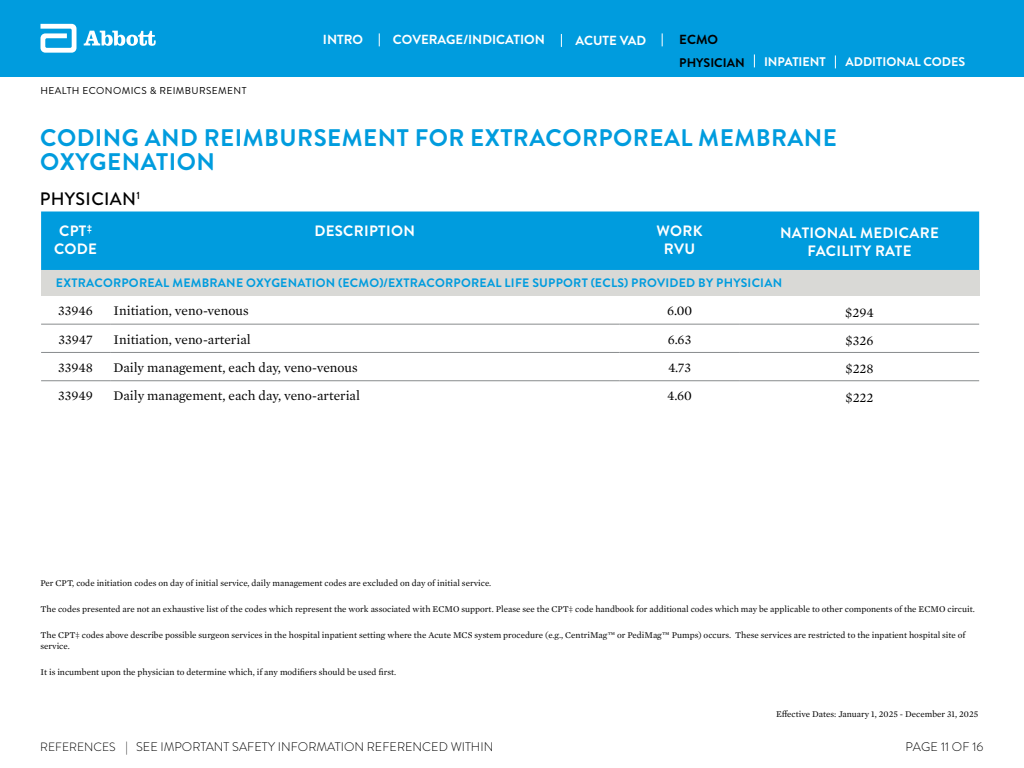
<style>
.page{position:relative;width:1024px;height:768px;background:#fff}
.page>*{position:absolute;margin:0;border:0;box-sizing:border-box;transform-origin:0 0}
.t1{font:700 24px/24px "Brandon Grotesque";letter-spacing:.02em;color:#009cde}
.t2{font:500 18px "Brandon Grotesque";letter-spacing:.02em;color:#000}
.t3{font:700 15px/18px "Brandon Grotesque";letter-spacing:.02em;color:#fff;text-align:center}
.t4{font:13.5px "Mercury Text G1";color:#000}
.t5{font:700 13.15px "Brandon Grotesque";color:#fff}
.t6{font:700 13.15px "Brandon Grotesque";color:#000}
.t7{font:300 12.5px "Brandon Grotesque";color:#000}
.t8{font:700 12.5px "Brandon Grotesque";color:#fff}
.t9{font:700 12.5px "Brandon Grotesque";color:#000}
.t10{font:700 12.25px "Brandon Grotesque";letter-spacing:.02em;color:#009cde}
.t11{font:10px "Brandon Grotesque";letter-spacing:.04em;color:#000}
.t12{font:9px/10.8px "Mercury Text G1";color:#000}
.s1{font-size:12px}
</style>
<div class="page">
<div style="left:0;top:0;width:1024px;height:76px;background:#009cde"></div>
<svg style="left:41px;top:24px;width:36px;height:29px"></svg>
<svg style="left:84px;top:31px;width:72px;height:15px"></svg>
<svg style="left:379px;top:33px;width:1px;height:13px"></svg>
<svg style="left:561px;top:34px;width:1px;height:13px"></svg>
<svg style="left:662px;top:33px;width:1px;height:13px"></svg>
<svg style="left:754px;top:54px;width:1px;height:13px"></svg>
<svg style="left:835px;top:55px;width:1px;height:13px"></svg>
<div style="left:41px;top:212px;width:938px;height:58px;background:#009cde"></div>
<div style="left:41px;top:270px;width:938px;height:26px;background:#d9d9d6"></div>
<hr style="left:41px;top:324px;width:69px;height:1px;background:#888b8d">
<hr style="left:110px;top:324px;width:509px;height:1px;background:#888b8d">
<hr style="left:619px;top:324px;width:121px;height:1px;background:#888b8d">
<hr style="left:740px;top:324px;width:239px;height:1px;background:#888b8d">
<hr style="left:41px;top:352px;width:69px;height:1px;background:#888b8d">
<hr style="left:110px;top:352px;width:509px;height:1px;background:#888b8d">
<hr style="left:619px;top:352px;width:121px;height:1px;background:#888b8d">
<hr style="left:740px;top:352px;width:239px;height:1px;background:#888b8d">
<hr style="left:41px;top:380px;width:69px;height:1px;background:#888b8d">
<hr style="left:110px;top:380px;width:509px;height:1px;background:#888b8d">
<hr style="left:619px;top:380px;width:121px;height:1px;background:#888b8d">
<hr style="left:740px;top:380px;width:239px;height:1px;background:#888b8d">
<h3 class="t5" style="left:323px;top:30px;width:42px">INTRO</h3>
<h3 class="t5" style="left:393px;top:30px;width:153px">COVERAGE/INDICATION</h3>
<h3 class="t5" style="left:575px;top:31px;width:72px">ACUTE VAD</h3>
<h3 class="t6" style="left:679px;top:30px;width:40px">ECMO</h3>
<h3 class="t9" style="left:679px;top:54px;width:67px">PHYSICIAN</h3>
<h3 class="t8" style="left:764px;top:53px;width:63px">INPATIENT</h3>
<p class="t11" style="left:40px;top:83px;width:208px">HEALTH ECONOMICS &amp; REIMBURSEMENT</p>
<h1 class="t1" style="left:40px;top:126px;width:798px">CODING AND REIMBURSEMENT FOR EXTRACORPOREAL MEMBRANE<br>OXYGENATION</h1>
<h2 class="t2" style="left:40px;top:187px;width:102px">PHYSICIAN<sup>1</sup></h2>
<h3 class="t8" style="left:846px;top:53px;width:121px">ADDITIONAL CODES</h3>
<h3 class="t3" style="left:54px;top:222px;width:45px">CPT<sup>‡<br></sup>CODE</h3>
<h3 class="t3" style="left:314px;top:222px;width:102px">DESCRIPTION</h3>
<h3 class="t3" style="left:656px;top:222px;width:48px">WORK<br>RVU</h3>
<h3 class="t3" style="left:780px;top:225px;width:160px">NATIONAL MEDICARE<br>FACILITY RATE</h3>
<h3 class="t10" style="left:56px;top:274px;width:728px">EXTRACORPOREAL MEMBRANE OXYGENATION (ECMO)/EXTRACORPOREAL LIFE SUPPORT (ECLS) PROVIDED BY PHYSICIAN</h3>
<h3 class="t4" style="left:58px;top:301px;width:36px">33946</h3>
<h3 class="t4" style="left:114px;top:301px;width:136px">Initiation, veno-venous</h3>
<h3 class="t4" style="left:667px;top:301px;width:27px">6.00</h3>
<h3 class="t4" style="left:845px;top:303px;width:30px">$294</h3>
<h3 class="t4" style="left:58px;top:329px;width:36px">33947</h3>
<h3 class="t4" style="left:114px;top:329px;width:139px">Initiation, veno-arterial</h3>
<h3 class="t4" style="left:668px;top:329px;width:25px">6.63</h3>
<h3 class="t4" style="left:845px;top:331px;width:30px">$326</h3>
<h3 class="t4" style="left:58px;top:358px;width:36px">33948</h3>
<h3 class="t4" style="left:114px;top:358px;width:246px">Daily management, each day, veno-venous</h3>
<h3 class="t4" style="left:668px;top:358px;width:25px">4.73</h3>
<h3 class="t4" style="left:845px;top:359px;width:30px">$228</h3>
<h3 class="t4" style="left:58px;top:386px;width:36px">33949</h3>
<h3 class="t4" style="left:114px;top:386px;width:248px">Daily management, each day, veno-arterial</h3>
<h3 class="t4" style="left:667px;top:386px;width:26px">4.60</h3>
<h3 class="t4" style="left:846px;top:388px;width:29px">$222</h3>
<p class="t12" style="left:40px;top:577px;width:452px">Per CPT, code initiation codes on day of initial service, daily management codes are excluded on day of initial service.</p>
<p class="t12" style="left:40px;top:603px;width:936px">The codes presented are not an exhaustive list of the codes which represent the work associated with ECMO support. Please see the CPT‡ code handbook for additional codes which may be applicable to other components of the ECMO circuit.</p>
<p class="t12" style="left:40px;top:629px;width:927px">The CPT‡ codes above describe possible surgeon services in the hospital inpatient setting where the Acute MCS system procedure (e.g., CentriMag™ or PediMag™ Pumps) occurs. These services are restricted to the inpatient hospital site of service.</p>
<p class="t12" style="left:40px;top:666px;width:357px">It is incumbent upon the physician to determine which, if any modifiers should be used first.</p>
<p class="t12" style="left:776px;top:708px;width:204px">Effective Dates: January 1, 2025 - December 31, 2025</p>
<h3 class="t7" style="left:40px;top:738px;width:455px"><span class="s1">REFERENCES</span> | SEE IMPORTANT SAFETY INFORMATION REFERENCED WITHIN</h3>
<h3 class="t7" style="left:905px;top:738px;width:80px">PAGE 11 OF 16</h3>
</div>
